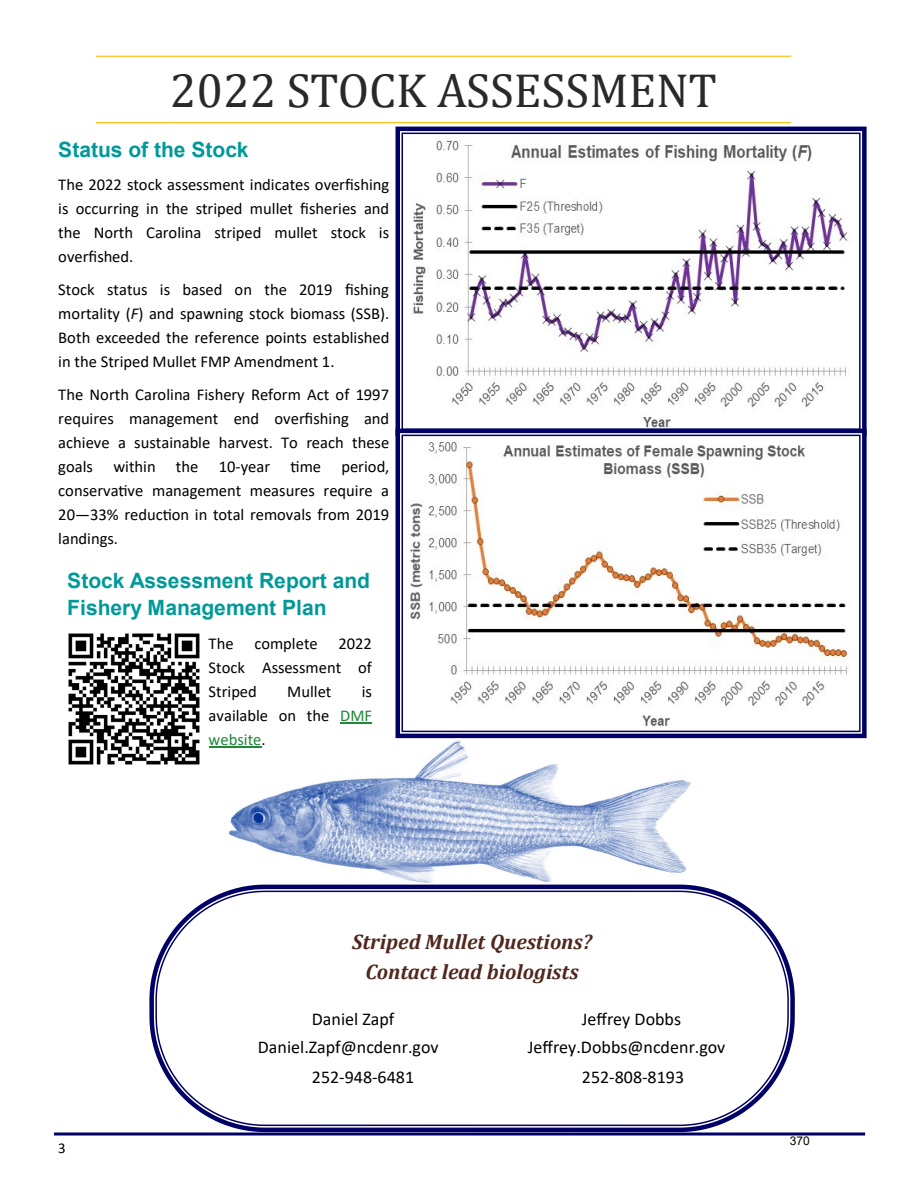
<style>
.page{position:relative;width:918px;height:1188px;background:#fff}
.page>*{position:absolute;margin:0;border:0;box-sizing:border-box;transform-origin:0 0}
.t1{font:48.15px "Cambria";color:#292929}
.t2{font:700 21.15px "Arial";color:#099}
.t3{font:italic 700 21px "Cambria";color:#4f271c}
.t4{font:700 21px "Arial";color:#099}
.t5{font:18px "Calibri";color:#000}
.t6{font:16.5px/24px "Calibri";color:#000;text-align:justify}
.t7{font:15px "Calibri";color:#000}
.t8{font:12px "Arial";color:#000}
.s1{font-style:italic}
.s2{color:#21873a}
.s3{font-weight:700;font-size:21px;color:#fff}
</style>
<div class="page">
<svg style="left:54px;top:1132px;width:811px;height:4px;background:#3e3e8b"></svg>
<svg style="left:396px;top:127px;width:471px;height:302px"></svg>
<svg style="left:396px;top:429px;width:471px;height:309px"></svg>
<img style="left:228px;top:740px;width:463px;height:143px">
<hr style="left:96px;top:56px;width:695px;height:1px;background:#feb80a">
<hr style="left:96px;top:122px;width:695px;height:1px;background:#feb80a">
<hr style="left:340px;top:722px;width:32px;height:1px;background:#21873a">
<hr style="left:209px;top:746px;width:53px;height:1px;background:#21873a">
<img style="left:68px;top:633px;width:132px;height:132px">
<svg style="left:149px;top:885px;width:646px;height:247px"></svg>
<p class="t1" style="left:170px;top:61px;width:549px">2022 STOCK ASSESSMENT</p>
<p class="t4" style="left:58px;top:138px;width:192px">Status of the Stock</p>
<p class="t6" style="left:58px;top:174px;width:332px">The 2022 stock assessment indicates overfishing is occurring in the striped mullet fisheries and the North Carolina striped mullet stock is overfished.</p>
<p class="t6" style="left:58px;top:279px;width:333px">Stock status is based on the 2019 fishing mortality (<span class="s1">F</span>) and spawning stock biomass (SSB).<br>Both exceeded the reference points established in the Striped Mullet FMP Amendment 1.</p>
<p class="t6" style="left:58px;top:384px;width:332px">The North Carolina Fishery Reform Act of 1997 requires management end overfishing and achieve a sustainable harvest. To reach these goals within the 10-year time period, conservative management measures require a 20—33% reduction in total removals from 2019 landings.</p>
<p class="t4" style="left:67px;top:569px;width:304px">Stock Assessment Report and</p>
<p class="t2" style="left:67px;top:596px;width:261px">Fishery Management Plan</p>
<p class="t6" style="left:209px;top:633px;width:27px">The</p>
<p class="t6" style="left:255px;top:633px;width:65px">complete</p>
<p class="t6" style="left:209px;top:633px;width:165px;text-indent:130px">2022<br>Stock Assessment of Striped</p>
<p class="t6" style="left:287px;top:681px;width:46px">Mullet</p>
<p class="t6" style="left:209px;top:681px;width:165px;text-indent:153px">is available on the <span class="s2">DMF website</span>.</p>
<p class="t7" style="left:58px;top:1142px;width:9px">3</p>
<p class="t3" style="left:352px;top:929px;width:241px">Striped Mullet Questions?</p>
<p class="t3" style="left:365px;top:959px;width:215px">Contact lead biologists</p>
<p class="t5" style="left:312px;top:1012px;width:84px">Daniel Zapf</p>
<p class="t5" style="left:582px;top:1012px;width:101px">Jeffrey Dobbs</p>
<p class="t5" style="left:258px;top:1039px;width:182px">Daniel.Zapf@ncdenr.gov</p>
<p class="t5" style="left:528px;top:1039px;width:199px">Jeffrey.Dobbs@ncdenr.gov</p>
<p class="t5" style="left:312px;top:1070px;width:104px">252-948-6481</p>
<p class="t5" style="left:582px;top:1070px;width:153px">252-808-8193<span class="s3">-3875</span></p>
<p class="t8" style="left:790px;top:1132px;width:22px">370</p>
</div>
